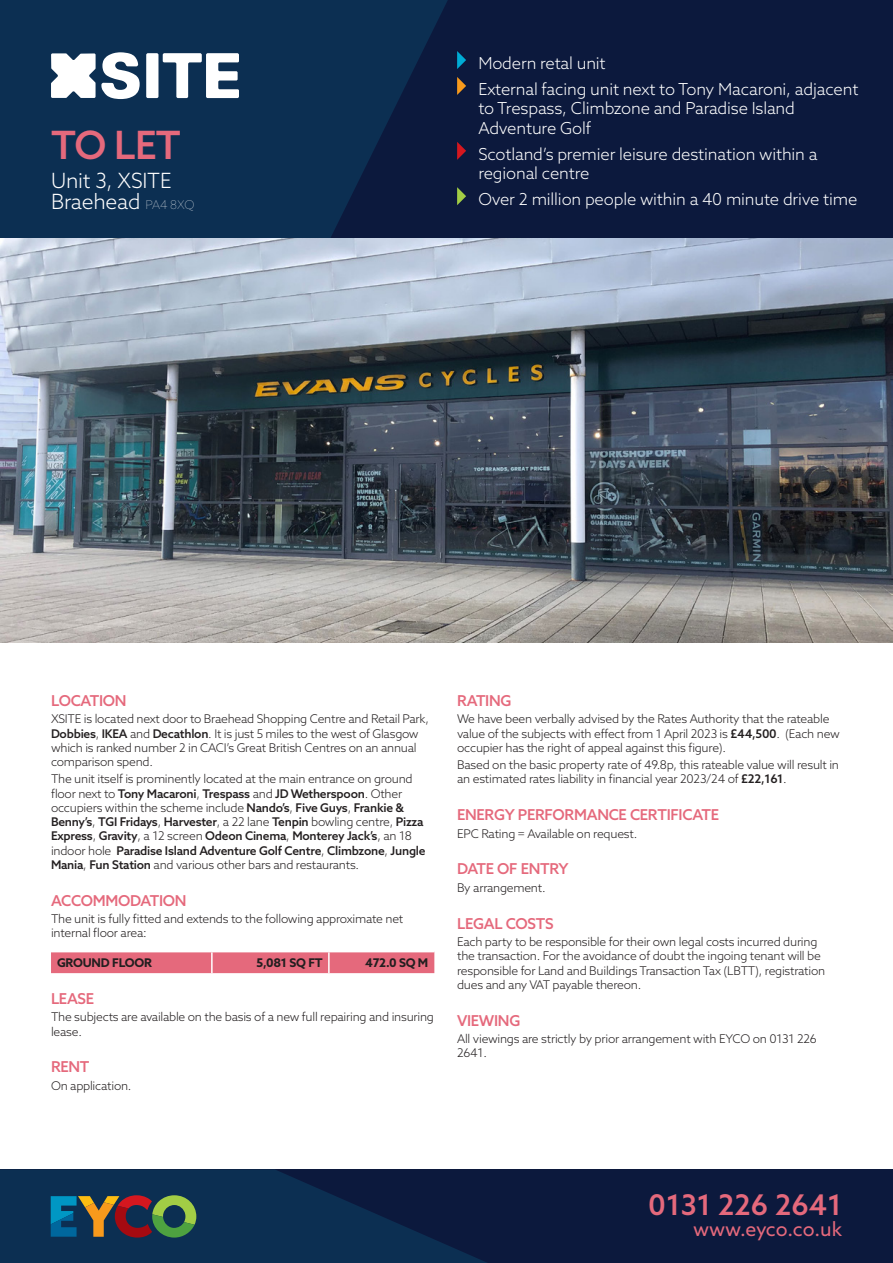
<style>
.page{position:relative;width:893px;height:1263px;background:#fff}
.page>*{position:absolute;margin:0;border:0;box-sizing:border-box;transform-origin:0 0}
.Heading_1_-_to_let{font:500 39px "Azo Sans";color:#e5697c}
.t1{font:500 28.5px "Azo Sans";color:#e5697c}
.Heading_2_-_address{font:300 21px/21px "Azo Sans";letter-spacing:-.01em;color:#fff}
.t2{font:19.5px "Azo Sans";color:#e5697c}
.Heading_3_-_square_bullets{font:300 16.5px/19.5px "Azo Sans";letter-spacing:-.01em;color:#fff}
.Para_header{font:500 15px "Azo Sans";letter-spacing:-.02em;color:#e5697c}
.Body_text{font:300 12px/14.2px "Azo Sans";letter-spacing:-.02em;color:#231f20}
.t3{font:700 12px "Azo Sans";letter-spacing:-.02em;color:#231f20}
.s1{font-weight:100;font-size:12px}
.s2{font-weight:500}
</style>
<div class="page">
<div style="left:0;top:0;width:893px;height:238px;background:#0c193d"></div>
<div style="left:0;top:1169px;width:893px;height:94px;background:#0c193d"></div>
<svg style="left:0;top:1169px;width:487px;height:94px;fill:#0c2f52"></svg>
<svg style="left:0;top:0;width:448px;height:238px;background:#0c2b4e"></svg>
<svg style="left:51px;top:1195px;width:145px;height:42px;background:#4e5a4e"></svg>
<div style="left:146px;top:53px;width:12px;height:45px;background:#fff;border-radius:2px"></div>
<svg style="left:163px;top:53px;width:76px;height:45px;background:#91a0b0"></svg>
<svg style="left:51px;top:52px;width:89px;height:47px;background:#b6c0cb"></svg>
<div style="left:51px;top:952px;width:383px;height:21px;background:#e5697c"></div>
<hr style="left:211px;top:952px;width:2px;height:21px;background:#fff">
<hr style="left:328px;top:952px;width:2px;height:21px;background:#fff">
<svg style="left:457px;top:51px;width:9px;height:18px"></svg>
<svg style="left:457px;top:77px;width:9px;height:18px"></svg>
<svg style="left:457px;top:142px;width:9px;height:18px"></svg>
<svg style="left:457px;top:187px;width:9px;height:18px"></svg>
<img style="left:0;top:238px;width:893px;height:404px">
<p class="Heading_1_-_to_let" style="left:51px;top:119px;width:131px">TO LET</p>
<p class="Heading_2_-_address" style="left:51px;top:170px;width:145px">Unit 3, XSITE<br>Braehead <span class="s1">PA4 8XQ</span></p>
<p class="Heading_3_-_square_bullets" style="left:478px;top:53px;width:129px">Modern retal unit</p>
<p class="Heading_3_-_square_bullets" style="left:478px;top:79px;width:382px">External facing unit next to Tony Macaroni, adjacent to Trespass, Climbzone and Paradise Island<br>Adventure Golf</p>
<p class="Heading_3_-_square_bullets" style="left:478px;top:144px;width:341px">Scotland’s premier leisure destination within a regional centre</p>
<p class="Heading_3_-_square_bullets" style="left:478px;top:189px;width:381px">Over 2 million people within a 40 minute drive time</p>
<p class="Para_header" style="left:51px;top:691px;width:77px">LOCATION</p>
<p class="Body_text" style="left:51px;top:712px;width:379px">XSITE is located next door to Braehead Shopping Centre and Retail Park, <span class="s2">Dobbies</span>, <span class="s2">IKEA</span> and <span class="s2">Decathlon</span>. It is just 5 miles to the west of Glasgow which is ranked number 2 in CACI’s Great British Centres on an annual comparison spend.</p>
<p class="Body_text" style="left:51px;top:772px;width:376px">The unit itself is prominently located at the main entrance on ground floor next to <span class="s2">Tony Macaroni</span>, <span class="s2">Trespass</span> and <span class="s2">JD Wetherspoon</span>. Other occupiers within the scheme include <span class="s2">Nando’s</span>, <span class="s2">Five Guys</span>, <span class="s2">Frankie &amp; Benny’s</span>, <span class="s2">TGI Fridays</span>, <span class="s2">Harvester</span>, a 22 lane <span class="s2">Tenpin</span> bowling centre, <span class="s2">Pizza Express</span>, <span class="s2">Gravity</span>, a 12 screen <span class="s2">Odeon Cinema</span>, <span class="s2">Monterey Jack’s</span>, an 18 indoor hole <span class="s2">Paradise Island Adventure Golf Centre</span>, <span class="s2">Climbzone</span>, <span class="s2">Jungle Mania</span>, <span class="s2">Fun Station</span> and various other bars and restaurants.</p>
<p class="Para_header" style="left:51px;top:890px;width:137px">ACCOMMODATION</p>
<p class="Body_text" style="left:51px;top:912px;width:354px">The unit is fully fitted and extends to the following approximate net internal floor area:</p>
<p class="t3" style="left:57px;top:955px;width:97px">GROUND FLOOR</p>
<p class="t3" style="left:256px;top:955px;width:68px">5,081 SQ FT</p>
<p class="t3" style="left:365px;top:955px;width:65px">472.0 SQ M</p>
<p class="Para_header" style="left:51px;top:989px;width:45px">LEASE</p>
<p class="Body_text" style="left:51px;top:1010px;width:384px">The subjects are available on the basis of a new full repairing and insuring lease.</p>
<p class="Para_header" style="left:51px;top:1057px;width:40px">RENT</p>
<p class="Body_text" style="left:51px;top:1078px;width:82px">On application.</p>
<p class="Para_header" style="left:457px;top:691px;width:56px">RATING</p>
<p class="Body_text" style="left:457px;top:712px;width:384px">We have been verbally advised by the Rates Authority that the rateable value of the subjects with effect from 1 April 2023 is <span class="s2">£44,500</span>. (Each new occupier has the right of appeal against this figure).</p>
<p class="Body_text" style="left:457px;top:758px;width:383px">Based on the basic property rate of 49.8p, this rateable value will result in an estimated rates liability in financial year 2023/24 of <span class="s2">£22,161</span>.</p>
<p class="Para_header" style="left:457px;top:805px;width:264px">ENERGY PERFORMANCE CERTIFICATE</p>
<p class="Body_text" style="left:457px;top:826px;width:182px">EPC Rating = Available on request.</p>
<p class="Para_header" style="left:457px;top:859px;width:113px">DATE OF ENTRY</p>
<p class="Body_text" style="left:457px;top:880px;width:90px">By arrangement.</p>
<p class="Para_header" style="left:457px;top:913px;width:98px">LEGAL COSTS</p>
<p class="Body_text" style="left:457px;top:934px;width:370px">Each party to be responsible for their own legal costs incurred during the transaction. For the avoidance of doubt the ingoing tenant will be responsible for Land and Buildings Transaction Tax (LBTT), registration dues and any VAT payable thereon.</p>
<p class="Para_header" style="left:457px;top:1010px;width:65px">VIEWING</p>
<p class="Body_text" style="left:457px;top:1031px;width:361px">All viewings are strictly by prior arrangement with EYCO on 0131 226<br>2641.</p>
<h2 class="t1" style="left:648px;top:1186px;width:195px">0131 226 2641</h2>
<h3 class="t2" style="left:693px;top:1217px;width:150px">www.eyco.co.uk</h3>
</div>
